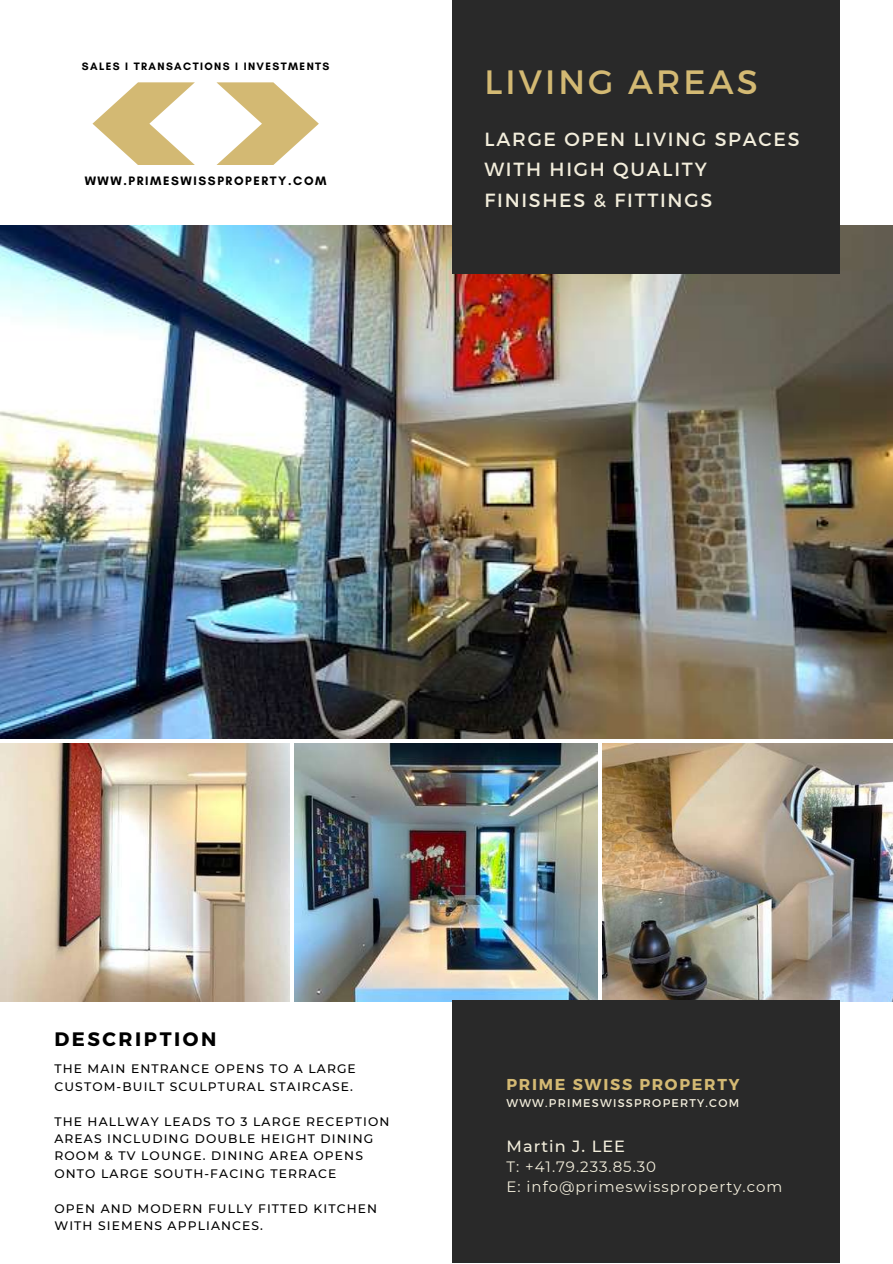
<style>
.page{position:relative;width:893px;height:1264px;background:#fff}
.page>*{position:absolute;margin:0;border:0;box-sizing:border-box;transform-origin:0 0}
.t1{font:33.75px "Montserrat";letter-spacing:.09em;color:#d3b973}
.t2{font:700 19.5px "Montserrat";letter-spacing:.13em;color:#000}
.t3{font:19.05px/30.3px "Montserrat";letter-spacing:.09em;color:#f2eddb}
.t4{font:500 16.2px "Montserrat";letter-spacing:.065em;color:#f2eddb}
.t5{font:700 15.75px "Montserrat";letter-spacing:.11em;color:#d3b973}
.t6{font:15px/20.2px "Montserrat";letter-spacing:.065em;color:#f2eddb}
.t7{font:700 12.45px "Glacial Indifference";letter-spacing:.125em;color:#000}
.t8{font:500 12.3px/17.4px "Montserrat";letter-spacing:.09em;color:#000}
.t9{font:11.25px "Montserrat";letter-spacing:.11em;color:#f2eddb}
.t10{font:700 10.95px "Glacial Indifference";letter-spacing:.125em;color:#000}
</style>
<div class="page">
<img style="left:0;top:225px;width:892px;height:513px">
<img style="left:0;top:743px;width:289px;height:258px">
<img style="left:295px;top:743px;width:302px;height:258px">
<img style="left:602px;top:743px;width:290px;height:258px">
<div style="left:452px;top:0;width:387px;height:273px;background:#292929"></div>
<div style="left:452px;top:1000px;width:387px;height:262px;background:#292929"></div>
<svg style="left:216px;top:82px;width:103px;height:83px"></svg>
<svg style="left:92px;top:82px;width:103px;height:83px"></svg>
<p class="t10" style="left:82px;top:60px;width:249px">SALES I TRANSACTIONS I INVESTMENTS</p>
<p class="t7" style="left:85px;top:173px;width:243px">WWW.PRIMESWISSPROPERTY.COM</p>
<h1 class="t1" style="left:484px;top:60px;width:274px">LIVING AREAS</h1>
<h3 class="t3" style="left:484px;top:123px;width:316px">LARGE OPEN LIVING SPACES<br>WITH HIGH QUALITY<br>FINISHES &amp; FITTINGS</h3>
<h2 class="t2" style="left:54px;top:1026px;width:163px">DESCRIPTION</h2>
<p class="t8" style="left:54px;top:1060px;width:303px">THE MAIN ENTRANCE OPENS TO A LARGE<br>CUSTOM-BUILT SCULPTURAL STAIRCASE.</p>
<p class="t8" style="left:54px;top:1112px;width:336px">THE HALLWAY LEADS TO 3 LARGE RECEPTION AREAS INCLUDING DOUBLE HEIGHT DINING ROOM &amp; TV LOUNGE. DINING AREA OPENS ONTO LARGE SOUTH-FACING TERRACE</p>
<p class="t8" style="left:54px;top:1199px;width:324px">OPEN AND MODERN FULLY FITTED KITCHEN<br>WITH SIEMENS APPLIANCES.</p>
<p class="t5" style="left:506px;top:1073px;width:234px">PRIME SWISS PROPERTY</p>
<p class="t9" style="left:506px;top:1095px;width:234px">WWW.PRIMESWISSPROPERTY.COM</p>
<h3 class="t4" style="left:506px;top:1135px;width:120px">Martin J. LEE</h3>
<p class="t6" style="left:506px;top:1156px;width:277px">T: +41.79.233.85.30<br>E: info@primeswissproperty.com</p>
</div>
